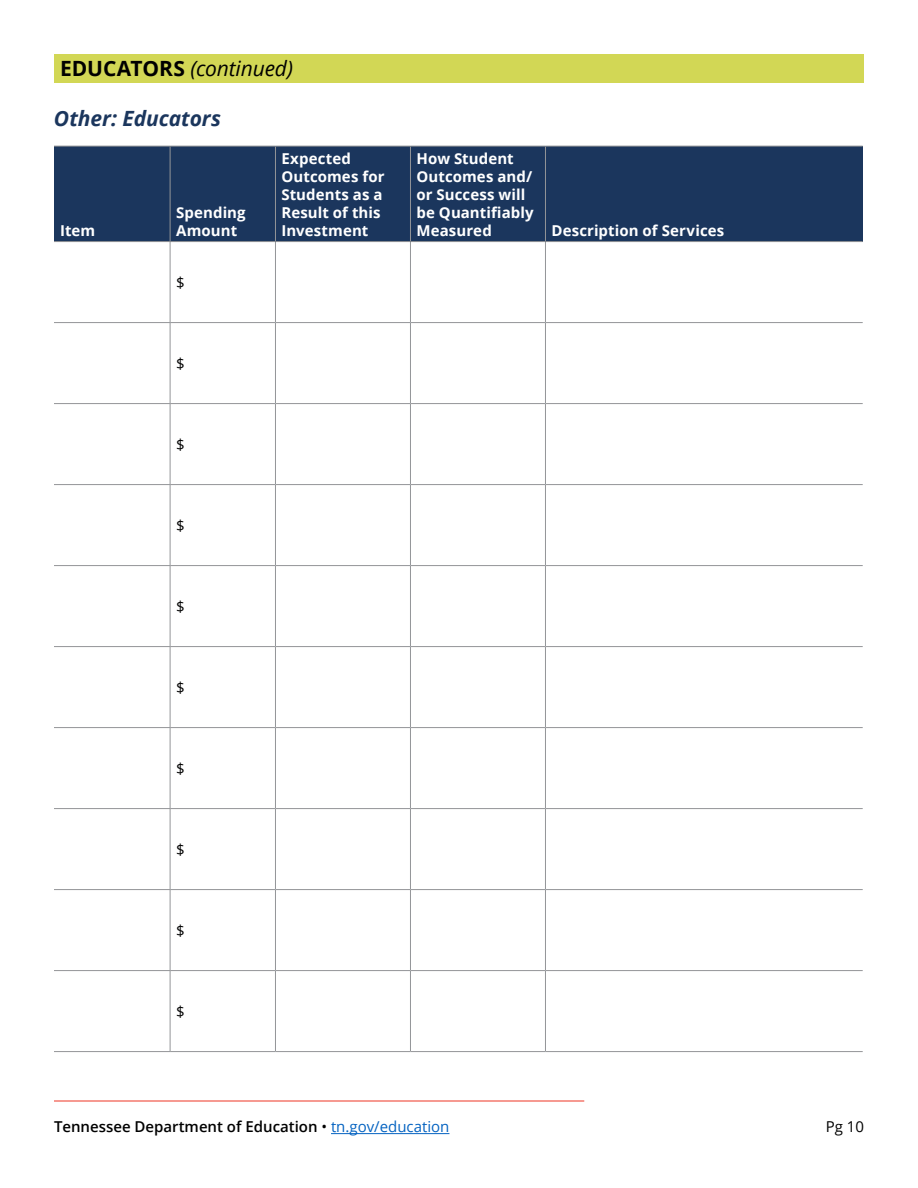
<style>
.page{position:relative;width:918px;height:1188px;background:#fff}
.page>*{position:absolute;margin:0;border:0;box-sizing:border-box;transform-origin:0 0}
.t1{font:italic 21px "Open Sans";letter-spacing:-.005em;color:#000}
.t2{font:italic 700 21px "Open Sans";letter-spacing:-.005em;color:#1b365d}
.t3{font:700 15px/18px "Open Sans";letter-spacing:.005em;color:#fff}
.t4{font:600 15px "Open Sans";color:#000}
.t5{font:15px "Open Sans";color:#000}
.s1{font-weight:700;font-style:normal}
.s2{font-weight:400}
.s3{font-weight:400;color:#0563c1}
</style>
<div class="page">
<hr style="left:331px;top:1133px;width:118px;height:1px;background:#0563c1">
<hr style="left:54px;top:1101px;width:530px;height:1px;background:#ee3524">
<div style="left:54px;top:54px;width:810px;height:28px;background:#d2d755"></div>
<div style="left:54px;top:146px;width:116px;height:96px;background:#1b365d"></div>
<div style="left:170px;top:146px;width:105px;height:96px;background:#1b365d"></div>
<div style="left:275px;top:146px;width:135px;height:96px;background:#1b365d"></div>
<div style="left:410px;top:146px;width:135px;height:96px;background:#1b365d"></div>
<div style="left:545px;top:146px;width:318px;height:96px;background:#1b365d"></div>
<hr style="left:54px;top:146px;width:116px;height:1px;background:#939598">
<hr style="left:170px;top:146px;width:105px;height:1px;background:#939598">
<hr style="left:170px;top:146px;width:1px;height:95px;background:#939598">
<hr style="left:275px;top:146px;width:135px;height:1px;background:#939598">
<hr style="left:275px;top:146px;width:1px;height:95px;background:#939598">
<hr style="left:410px;top:146px;width:135px;height:1px;background:#939598">
<hr style="left:410px;top:146px;width:1px;height:95px;background:#939598">
<hr style="left:545px;top:146px;width:318px;height:1px;background:#939598">
<hr style="left:545px;top:146px;width:1px;height:95px;background:#939598">
<hr style="left:54px;top:241px;width:116px;height:1px;background:#939598">
<hr style="left:170px;top:241px;width:105px;height:1px;background:#939598">
<hr style="left:170px;top:242px;width:1px;height:80px;background:#939598">
<hr style="left:275px;top:241px;width:135px;height:1px;background:#939598">
<hr style="left:275px;top:242px;width:1px;height:80px;background:#939598">
<hr style="left:410px;top:241px;width:135px;height:1px;background:#939598">
<hr style="left:410px;top:242px;width:1px;height:80px;background:#939598">
<hr style="left:545px;top:241px;width:318px;height:1px;background:#939598">
<hr style="left:545px;top:242px;width:1px;height:80px;background:#939598">
<hr style="left:54px;top:322px;width:116px;height:1px;background:#939598">
<hr style="left:170px;top:322px;width:105px;height:1px;background:#939598">
<hr style="left:170px;top:323px;width:1px;height:80px;background:#939598">
<hr style="left:275px;top:322px;width:135px;height:1px;background:#939598">
<hr style="left:275px;top:323px;width:1px;height:80px;background:#939598">
<hr style="left:410px;top:322px;width:135px;height:1px;background:#939598">
<hr style="left:410px;top:323px;width:1px;height:80px;background:#939598">
<hr style="left:545px;top:322px;width:318px;height:1px;background:#939598">
<hr style="left:545px;top:323px;width:1px;height:80px;background:#939598">
<hr style="left:54px;top:403px;width:116px;height:1px;background:#939598">
<hr style="left:170px;top:403px;width:105px;height:1px;background:#939598">
<hr style="left:170px;top:404px;width:1px;height:80px;background:#939598">
<hr style="left:275px;top:403px;width:135px;height:1px;background:#939598">
<hr style="left:275px;top:404px;width:1px;height:80px;background:#939598">
<hr style="left:410px;top:403px;width:135px;height:1px;background:#939598">
<hr style="left:410px;top:404px;width:1px;height:80px;background:#939598">
<hr style="left:545px;top:403px;width:318px;height:1px;background:#939598">
<hr style="left:545px;top:404px;width:1px;height:80px;background:#939598">
<hr style="left:54px;top:484px;width:116px;height:1px;background:#939598">
<hr style="left:170px;top:484px;width:105px;height:1px;background:#939598">
<hr style="left:170px;top:485px;width:1px;height:80px;background:#939598">
<hr style="left:275px;top:484px;width:135px;height:1px;background:#939598">
<hr style="left:275px;top:485px;width:1px;height:80px;background:#939598">
<hr style="left:410px;top:484px;width:135px;height:1px;background:#939598">
<hr style="left:410px;top:485px;width:1px;height:80px;background:#939598">
<hr style="left:545px;top:484px;width:318px;height:1px;background:#939598">
<hr style="left:545px;top:485px;width:1px;height:80px;background:#939598">
<hr style="left:54px;top:565px;width:116px;height:1px;background:#939598">
<hr style="left:170px;top:565px;width:105px;height:1px;background:#939598">
<hr style="left:170px;top:566px;width:1px;height:80px;background:#939598">
<hr style="left:275px;top:565px;width:135px;height:1px;background:#939598">
<hr style="left:275px;top:566px;width:1px;height:80px;background:#939598">
<hr style="left:410px;top:565px;width:135px;height:1px;background:#939598">
<hr style="left:410px;top:566px;width:1px;height:80px;background:#939598">
<hr style="left:545px;top:565px;width:318px;height:1px;background:#939598">
<hr style="left:545px;top:566px;width:1px;height:80px;background:#939598">
<hr style="left:54px;top:646px;width:116px;height:1px;background:#939598">
<hr style="left:170px;top:646px;width:105px;height:1px;background:#939598">
<hr style="left:170px;top:647px;width:1px;height:80px;background:#939598">
<hr style="left:275px;top:646px;width:135px;height:1px;background:#939598">
<hr style="left:275px;top:647px;width:1px;height:80px;background:#939598">
<hr style="left:410px;top:646px;width:135px;height:1px;background:#939598">
<hr style="left:410px;top:647px;width:1px;height:80px;background:#939598">
<hr style="left:545px;top:646px;width:318px;height:1px;background:#939598">
<hr style="left:545px;top:647px;width:1px;height:80px;background:#939598">
<hr style="left:54px;top:727px;width:116px;height:1px;background:#939598">
<hr style="left:170px;top:727px;width:105px;height:1px;background:#939598">
<hr style="left:170px;top:728px;width:1px;height:80px;background:#939598">
<hr style="left:275px;top:727px;width:135px;height:1px;background:#939598">
<hr style="left:275px;top:728px;width:1px;height:80px;background:#939598">
<hr style="left:410px;top:727px;width:135px;height:1px;background:#939598">
<hr style="left:410px;top:728px;width:1px;height:80px;background:#939598">
<hr style="left:545px;top:727px;width:318px;height:1px;background:#939598">
<hr style="left:545px;top:728px;width:1px;height:80px;background:#939598">
<hr style="left:54px;top:808px;width:116px;height:1px;background:#939598">
<hr style="left:170px;top:808px;width:105px;height:1px;background:#939598">
<hr style="left:170px;top:809px;width:1px;height:80px;background:#939598">
<hr style="left:275px;top:808px;width:135px;height:1px;background:#939598">
<hr style="left:275px;top:809px;width:1px;height:80px;background:#939598">
<hr style="left:410px;top:808px;width:135px;height:1px;background:#939598">
<hr style="left:410px;top:809px;width:1px;height:80px;background:#939598">
<hr style="left:545px;top:808px;width:318px;height:1px;background:#939598">
<hr style="left:545px;top:809px;width:1px;height:80px;background:#939598">
<hr style="left:54px;top:889px;width:116px;height:1px;background:#939598">
<hr style="left:170px;top:889px;width:105px;height:1px;background:#939598">
<hr style="left:170px;top:890px;width:1px;height:80px;background:#939598">
<hr style="left:275px;top:889px;width:135px;height:1px;background:#939598">
<hr style="left:275px;top:890px;width:1px;height:80px;background:#939598">
<hr style="left:410px;top:889px;width:135px;height:1px;background:#939598">
<hr style="left:410px;top:890px;width:1px;height:80px;background:#939598">
<hr style="left:545px;top:889px;width:318px;height:1px;background:#939598">
<hr style="left:545px;top:890px;width:1px;height:80px;background:#939598">
<hr style="left:54px;top:970px;width:116px;height:1px;background:#939598">
<hr style="left:170px;top:970px;width:105px;height:1px;background:#939598">
<hr style="left:170px;top:971px;width:1px;height:80px;background:#939598">
<hr style="left:275px;top:970px;width:135px;height:1px;background:#939598">
<hr style="left:275px;top:971px;width:1px;height:80px;background:#939598">
<hr style="left:410px;top:970px;width:135px;height:1px;background:#939598">
<hr style="left:410px;top:971px;width:1px;height:80px;background:#939598">
<hr style="left:545px;top:970px;width:318px;height:1px;background:#939598">
<hr style="left:545px;top:971px;width:1px;height:80px;background:#939598">
<hr style="left:54px;top:1051px;width:116px;height:1px;background:#939598">
<hr style="left:170px;top:1051px;width:105px;height:1px;background:#939598">
<hr style="left:275px;top:1051px;width:135px;height:1px;background:#939598">
<hr style="left:410px;top:1051px;width:135px;height:1px;background:#939598">
<hr style="left:545px;top:1051px;width:318px;height:1px;background:#939598">
<p class="t1" style="left:60px;top:54px;width:235px"><span class="s1">EDUCATORS</span> (continued)</p>
<p class="t2" style="left:54px;top:104px;width:169px">Other: Educators</p>
<p class="t3" style="left:60px;top:221px;width:37px">Item</p>
<p class="t3" style="left:176px;top:203px;width:71px">Spending<br>Amount</p>
<p class="t5" style="left:176px;top:272px;width:10px">$</p>
<p class="t3" style="left:281px;top:149px;width:105px">Expected<br>Outcomes for<br>Students as a<br>Result of this<br>Investment</p>
<p class="t3" style="left:416px;top:149px;width:119px">How Student<br>Outcomes and/ or Success will be Quantifiably<br>Measured</p>
<p class="t3" style="left:551px;top:221px;width:174px">Description of Services</p>
<p class="t5" style="left:176px;top:353px;width:10px">$</p>
<p class="t5" style="left:176px;top:434px;width:10px">$</p>
<p class="t5" style="left:176px;top:515px;width:10px">$</p>
<p class="t5" style="left:176px;top:596px;width:10px">$</p>
<p class="t5" style="left:176px;top:677px;width:10px">$</p>
<p class="t5" style="left:176px;top:758px;width:10px">$</p>
<p class="t5" style="left:176px;top:839px;width:10px">$</p>
<p class="t5" style="left:176px;top:920px;width:10px">$</p>
<p class="t5" style="left:176px;top:1001px;width:10px">$</p>
<p class="t4" style="left:54px;top:1117px;width:397px">Tennessee Department of Education <span class="s2">•</span> <span class="s3">tn.gov/education</span></p>
<p class="t5" style="left:826px;top:1117px;width:40px">Pg 10</p>
</div>
